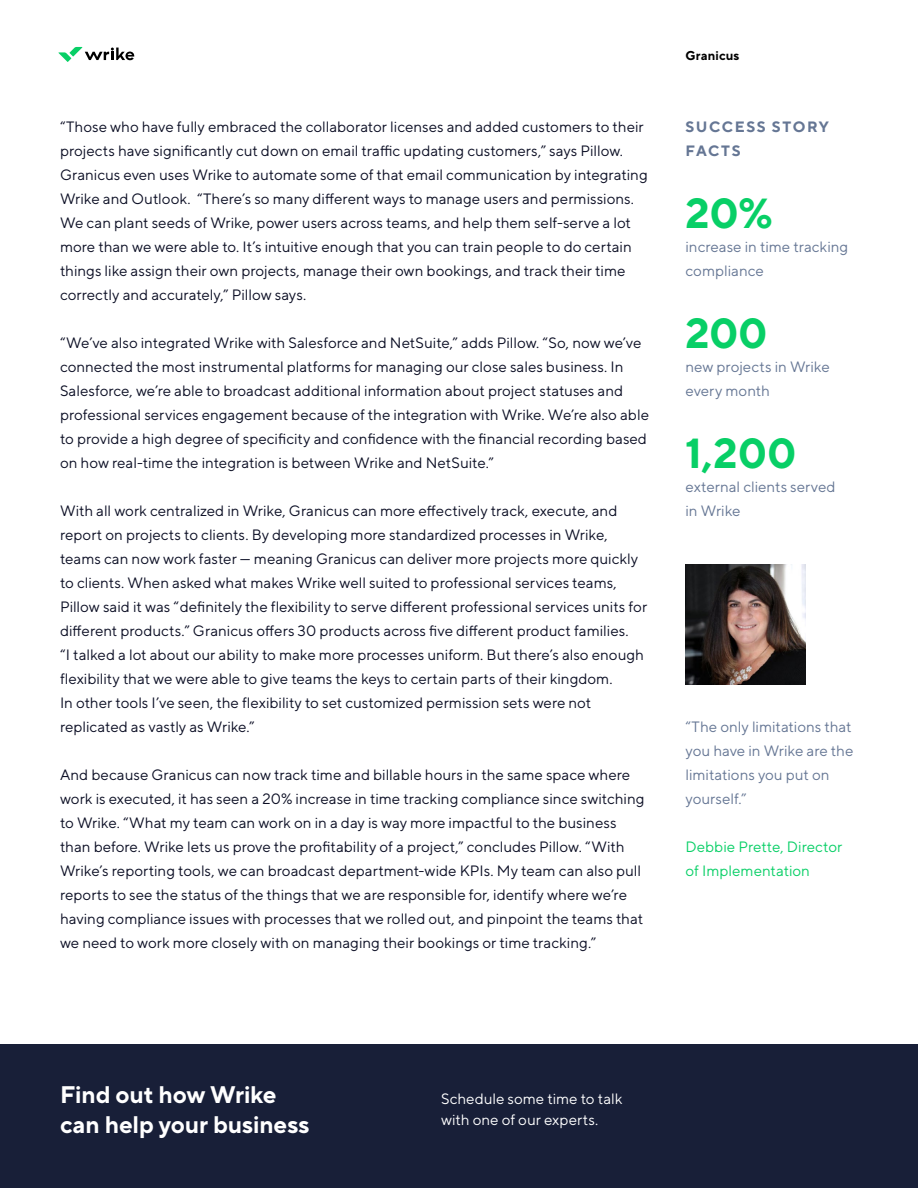
<style>
.page{position:relative;width:918px;height:1188px;background:#fff}
.page>*{position:absolute;margin:0;border:0;box-sizing:border-box;transform-origin:0 0}
.t1{font:700 42px "TT Norms Pro";color:#08cf66}
.t2{font:700 24px/30px "TT Norms Pro";letter-spacing:-.005em;color:#fff}
.t3{font:15px/24px "TT Norms Pro";color:#0b0e24}
.t4{font:15px/24px "TT Norms Pro";color:#657694}
.t5{font:15px/21px "TT Norms Pro";letter-spacing:.005em;color:#fff}
.t6{font:15px/24px "TT Norms Pro";letter-spacing:.005em;color:#08cf66}
.t7{font:700 15px/24px "TT Norms Pro";letter-spacing:.11em;color:#657694}
.t8{font:700 12.75px "TT Norms Pro";letter-spacing:.01em;color:#000}
</style>
<div class="page">
<svg style="left:58px;top:47px;width:76px;height:15px"></svg>
<div style="left:0;top:1044px;width:918px;height:144px;background:#181f38"></div>
<img style="left:686px;top:564px;width:120px;height:121px">
<p class="t3" style="left:60px;top:114px;width:589px">“Those who have fully embraced the collaborator licenses and added customers to their projects have significantly cut down on email traffic updating customers,” says Pillow.<br>Granicus even uses Wrike to automate some of that email communication by integrating Wrike and Outlook. “There’s so many different ways to manage users and permissions.<br>We can plant seeds of Wrike, power users across teams, and help them self-serve a lot more than we were able to. It’s intuitive enough that you can train people to do certain things like assign their own projects, manage their own bookings, and track their time correctly and accurately,” Pillow says.</p>
<p class="t3" style="left:60px;top:330px;width:591px">“We’ve also integrated Wrike with Salesforce and NetSuite,” adds Pillow. “So, now we’ve connected the most instrumental platforms for managing our close sales business. In Salesforce, we’re able to broadcast additional information about project statuses and professional services engagement because of the integration with Wrike. We’re also able to provide a high degree of specificity and confidence with the financial recording based on how real-time the integration is between Wrike and NetSuite.”</p>
<p class="t3" style="left:60px;top:498px;width:589px">With all work centralized in Wrike, Granicus can more effectively track, execute, and report on projects to clients. By developing more standardized processes in Wrike, teams can now work faster — meaning Granicus can deliver more projects more quickly to clients. When asked what makes Wrike well suited to professional services teams, Pillow said it was “definitely the flexibility to serve different professional services units for different products.” Granicus offers 30 products across five different product families.<br>“I talked a lot about our ability to make more processes uniform. But there’s also enough flexibility that we were able to give teams the keys to certain parts of their kingdom.<br>In other tools I’ve seen, the flexibility to set customized permission sets were not replicated as vastly as Wrike.”</p>
<p class="t3" style="left:60px;top:762px;width:586px">And because Granicus can now track time and billable hours in the same space where work is executed, it has seen a 20% increase in time tracking compliance since switching to Wrike. “What my team can work on in a day is way more impactful to the business than before. Wrike lets us prove the profitability of a project,” concludes Pillow. “With Wrike’s reporting tools, we can broadcast department-wide KPIs. My team can also pull reports to see the status of the things that we are responsible for, identify where we’re having compliance issues with processes that we rolled out, and pinpoint the teams that we need to work more closely with on managing their bookings or time tracking.”</p>
<p class="t8" style="left:686px;top:46px;width:55px">Granicus</p>
<p class="t7" style="left:686px;top:114px;width:145px">SUCCESS STORY<br>FACTS</p>
<h1 class="t1" style="left:686px;top:182px;width:89px">20%</h1>
<p class="t4" style="left:686px;top:234px;width:164px">increase in time tracking compliance</p>
<h1 class="t1" style="left:686px;top:302px;width:84px">200</h1>
<p class="t4" style="left:686px;top:354px;width:146px">new projects in Wrike every month</p>
<h1 class="t1" style="left:686px;top:422px;width:113px">1,200</h1>
<p class="t4" style="left:686px;top:474px;width:152px">external clients served in Wrike</p>
<p class="t4" style="left:686px;top:714px;width:169px">“The only limitations that you have in Wrike are the limitations you put on yourself.”</p>
<p class="t6" style="left:686px;top:834px;width:158px">Debbie Prette, Director of Implementation</p>
<h2 class="t2" style="left:60px;top:1078px;width:251px">Find out how Wrike can help your business</h2>
<p class="t5" style="left:441px;top:1087px;width:183px">Schedule some time to talk with one of our experts.</p>
</div>
